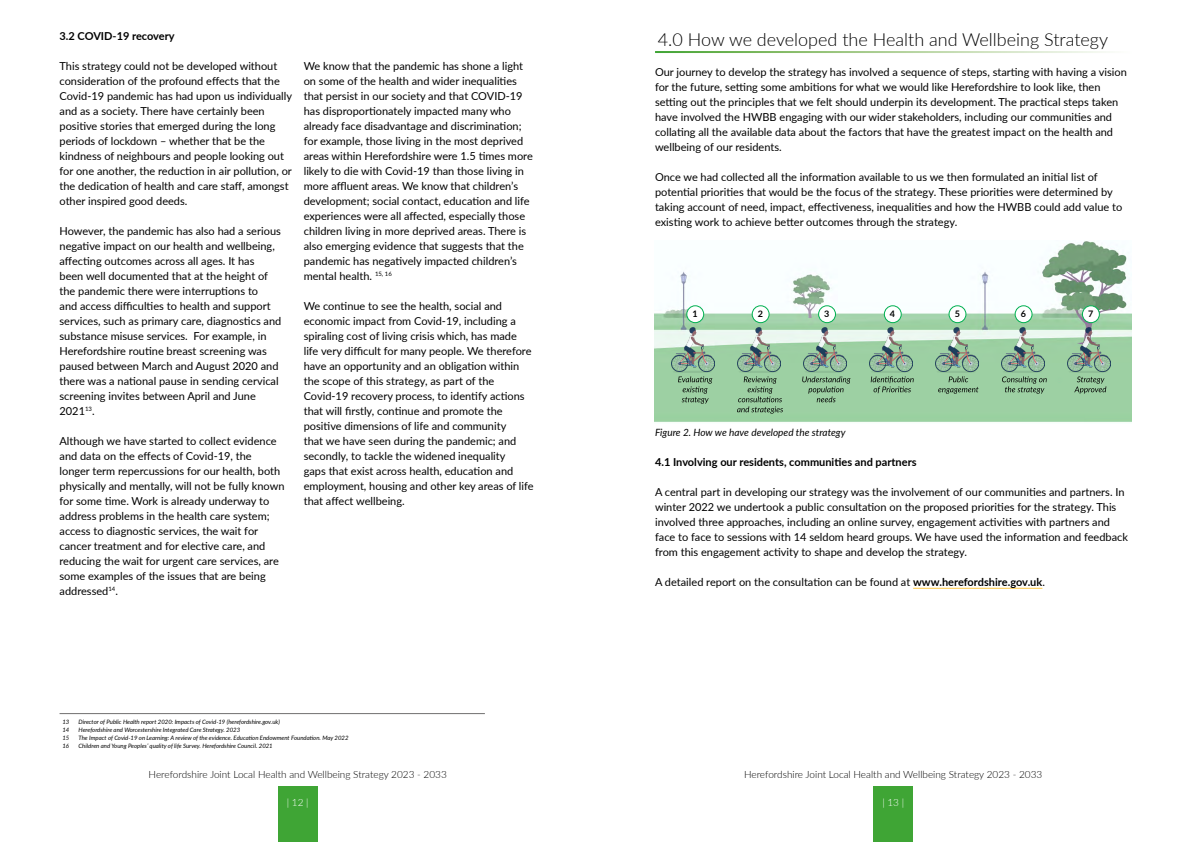
<style>
.page{position:relative;width:1191px;height:842px;background:#fff}
.page>*{position:absolute;margin:0;border:0;box-sizing:border-box;transform-origin:0 0}
.Page_heading{font:300 18px "Lato";color:#000}
.lato_regular_11_15_p{font:11px/15px "Lato";color:#000}
.lato_bold_11_15_para{font:700 11px "Lato";color:#000}
.t1{font:300 10px "Lato";color:#000}
.lato_regular_11_15_p-2{font:italic 10px "Lato";color:#000}
.t2{font:300 10px "Lato";color:#fff}
.t3{font:700 9px "Lato";color:#000}
.footnotes{font:italic 6px "Lato";color:#000}
.s1{font-weight:700}
</style>
<div class="page">
<div style="left:278px;top:787px;width:39px;height:55px;background:#3fa535"></div>
<div style="left:873px;top:787px;width:40px;height:55px;background:#3fa535"></div>
<hr style="left:60px;top:713px;width:425px;height:1px;background:#706f6f">
<hr style="left:913px;top:588px;width:129px;height:1px;background:#fec745">
<img style="left:654px;top:241px;width:477px;height:181px">
<img style="left:671px;top:327px;width:43px;height:46px">
<img style="left:737px;top:327px;width:43px;height:46px">
<img style="left:803px;top:327px;width:43px;height:46px">
<img style="left:869px;top:327px;width:43px;height:46px">
<img style="left:935px;top:327px;width:43px;height:46px">
<img style="left:1001px;top:327px;width:43px;height:46px">
<img style="left:1067px;top:327px;width:43px;height:46px">
<svg style="left:678px;top:376px;width:34px;height:28px"></svg>
<svg style="left:737px;top:376px;width:46px;height:38px"></svg>
<svg style="left:802px;top:376px;width:48px;height:26px"></svg>
<svg style="left:870px;top:376px;width:43px;height:17px"></svg>
<svg style="left:938px;top:376px;width:40px;height:18px"></svg>
<svg style="left:1002px;top:376px;width:44px;height:18px"></svg>
<svg style="left:1074px;top:376px;width:32px;height:18px"></svg>
<div style="left:687px;top:306px;width:16px;height:17px;background:#fff;border-radius:50%"></div>
<div style="left:686px;top:305px;width:18px;height:18px;border:1px solid #00b050;border-radius:50%"></div>
<div style="left:752px;top:306px;width:17px;height:17px;background:#fff;border-radius:50%"></div>
<div style="left:751px;top:305px;width:18px;height:18px;border:1px solid #00b050;border-radius:50%"></div>
<div style="left:818px;top:306px;width:17px;height:17px;background:#fff;border-radius:50%"></div>
<div style="left:818px;top:305px;width:18px;height:18px;border:1px solid #00b050;border-radius:50%"></div>
<div style="left:884px;top:306px;width:17px;height:17px;background:#fff;border-radius:50%"></div>
<div style="left:884px;top:305px;width:17px;height:18px;border:1px solid #00b050;border-radius:50%"></div>
<div style="left:949px;top:306px;width:17px;height:17px;background:#fff;border-radius:50%"></div>
<div style="left:948px;top:305px;width:18px;height:18px;border:1px solid #00b050;border-radius:50%"></div>
<div style="left:1015px;top:306px;width:17px;height:17px;background:#fff;border-radius:50%"></div>
<div style="left:1014px;top:305px;width:18px;height:18px;border:1px solid #00b050;border-radius:50%"></div>
<div style="left:1082px;top:306px;width:17px;height:17px;background:#fff;border-radius:50%"></div>
<div style="left:1082px;top:305px;width:17px;height:18px;border:1px solid #00b050;border-radius:50%"></div>
<h1 class="lato_bold_11_15_para" style="left:60px;top:28px;width:117px">3.2 COVID-19 recovery</h1>
<p class="lato_regular_11_15_p" style="left:60px;top:58px;width:234px">This strategy could not be developed without consideration of the profound effects that the Covid-19 pandemic has had upon us individually and as a society. There have certainly been positive stories that emerged during the long periods of lockdown – whether that be the kindness of neighbours and people looking out for one another, the reduction in air pollution, or the dedication of health and care staff, amongst other inspired good deeds.</p>
<p class="lato_regular_11_15_p" style="left:60px;top:223px;width:223px">However, the pandemic has also had a serious negative impact on our health and wellbeing, affecting outcomes across all ages. It has<br>been well documented that at the height of the pandemic there were interruptions to<br>and access difficulties to health and support services, such as primary care, diagnostics and substance misuse services. For example, in Herefordshire routine breast screening was paused between March and August 2020 and there was a national pause in sending cervical screening invites between April and June 2021<sup>13</sup>.</p>
<p class="lato_regular_11_15_p" style="left:60px;top:433px;width:226px">Although we have started to collect evidence and data on the effects of Covid-19, the longer term repercussions for our health, both physically and mentally, will not be fully known for some time. Work is already underway to address problems in the health care system; access to diagnostic services, the wait for cancer treatment and for elective care, and reducing the wait for urgent care services, are some examples of the issues that are being addressed<sup>14</sup>.</p>
<p class="lato_regular_11_15_p" style="left:304px;top:58px;width:231px">We know that the pandemic has shone a light on some of the health and wider inequalities that persist in our society and that COVID-19 has disproportionately impacted many who already face disadvantage and discrimination; for example, those living in the most deprived areas within Herefordshire were 1.5 times more likely to die with Covid-19 than those living in more affluent areas. We know that children’s development; social contact, education and life experiences were all affected, especially those children living in more deprived areas. There is also emerging evidence that suggests that the pandemic has negatively impacted children’s mental health. <sup>15,</sup> <sup>16</sup></p>
<p class="lato_regular_11_15_p" style="left:304px;top:298px;width:231px">We continue to see the health, social and economic impact from Covid-19, including a spiraling cost of living crisis which, has made life very difficult for many people. We therefore have an opportunity and an obligation within the scope of this strategy, as part of the Covid-19 recovery process, to identify actions that will firstly, continue and promote the positive dimensions of life and community<br>that we have seen during the pandemic; and secondly, to tackle the widened inequality<br>gaps that exist across health, education and employment, housing and other key areas of life that affect wellbeing.</p>
<p class="footnotes" style="left:62px;top:718px;width:8px">13</p>
<p class="footnotes" style="left:79px;top:718px;width:203px">Director of Public Health report 2020: Impacts of Covid-19 (herefordshire.gov.uk)</p>
<p class="footnotes" style="left:62px;top:726px;width:8px">14</p>
<p class="footnotes" style="left:79px;top:726px;width:163px">Herefordshire and Worcestershire Integrated Care Strategy. 2023</p>
<p class="footnotes" style="left:62px;top:734px;width:8px">15</p>
<p class="footnotes" style="left:79px;top:734px;width:271px">The Impact of Covid-19 on Learning: A review of the evidence. Education Endowment Foundation. May 2022</p>
<p class="footnotes" style="left:62px;top:742px;width:8px">16</p>
<p class="footnotes" style="left:79px;top:742px;width:196px">Children and Young Peoples’ quality of life Survey. Herefordshire Council. 2021</p>
<p class="t1" style="left:149px;top:767px;width:300px">Herefordshire Joint Local Health and Wellbeing Strategy 2023 - 2033</p>
<p class="t2" style="left:287px;top:795px;width:23px">| 12 |</p>
<p class="Page_heading" style="left:658px;top:27px;width:452px">4.0 How we developed the Health and Wellbeing Strategy</p>
<p class="lato_regular_11_15_p" style="left:655px;top:64px;width:473px">Our journey to develop the strategy has involved a sequence of steps, starting with having a vision for the future, setting some ambitions for what we would like Herefordshire to look like, then setting out the principles that we felt should underpin its development. The practical steps taken have involved the HWBB engaging with our wider stakeholders, including our communities and collating all the available data about the factors that have the greatest impact on the health and wellbeing of our residents.</p>
<p class="lato_regular_11_15_p" style="left:655px;top:169px;width:469px">Once we had collected all the information available to us we then formulated an initial list of potential priorities that would be the focus of the strategy. These priorities were determined by taking account of need, impact, effectiveness, inequalities and how the HWBB could add value to existing work to achieve better outcomes through the strategy.</p>
<p class="t3" style="left:692px;top:307px;width:7px">1</p>
<p class="t3" style="left:758px;top:307px;width:7px">2</p>
<p class="t3" style="left:824px;top:307px;width:7px">3</p>
<p class="t3" style="left:890px;top:307px;width:7px">4</p>
<p class="t3" style="left:954px;top:307px;width:7px">5</p>
<p class="t3" style="left:1020px;top:307px;width:7px">6</p>
<p class="t3" style="left:1088px;top:307px;width:7px">7</p>
<p class="lato_regular_11_15_p-2" style="left:655px;top:425px;width:192px">Figure 2. How we have developed the strategy</p>
<h1 class="lato_bold_11_15_para" style="left:655px;top:454px;width:263px">4.1 Involving our residents, communities and partners</h1>
<p class="lato_regular_11_15_p" style="left:655px;top:484px;width:474px">A central part in developing our strategy was the involvement of our communities and partners. In winter 2022 we undertook a public consultation on the proposed priorities for the strategy. This involved three approaches, including an online survey, engagement activities with partners and face to face to sessions with 14 seldom heard groups. We have used the information and feedback from this engagement activity to shape and develop the strategy.</p>
<p class="lato_regular_11_15_p" style="left:655px;top:574px;width:391px">A detailed report on the consultation can be found at <span class="s1">www.herefordshire.gov.uk</span>.</p>
<p class="t1" style="left:744px;top:767px;width:300px">Herefordshire Joint Local Health and Wellbeing Strategy 2023 - 2033</p>
<p class="t2" style="left:882px;top:795px;width:23px">| 13 |</p>
</div>
